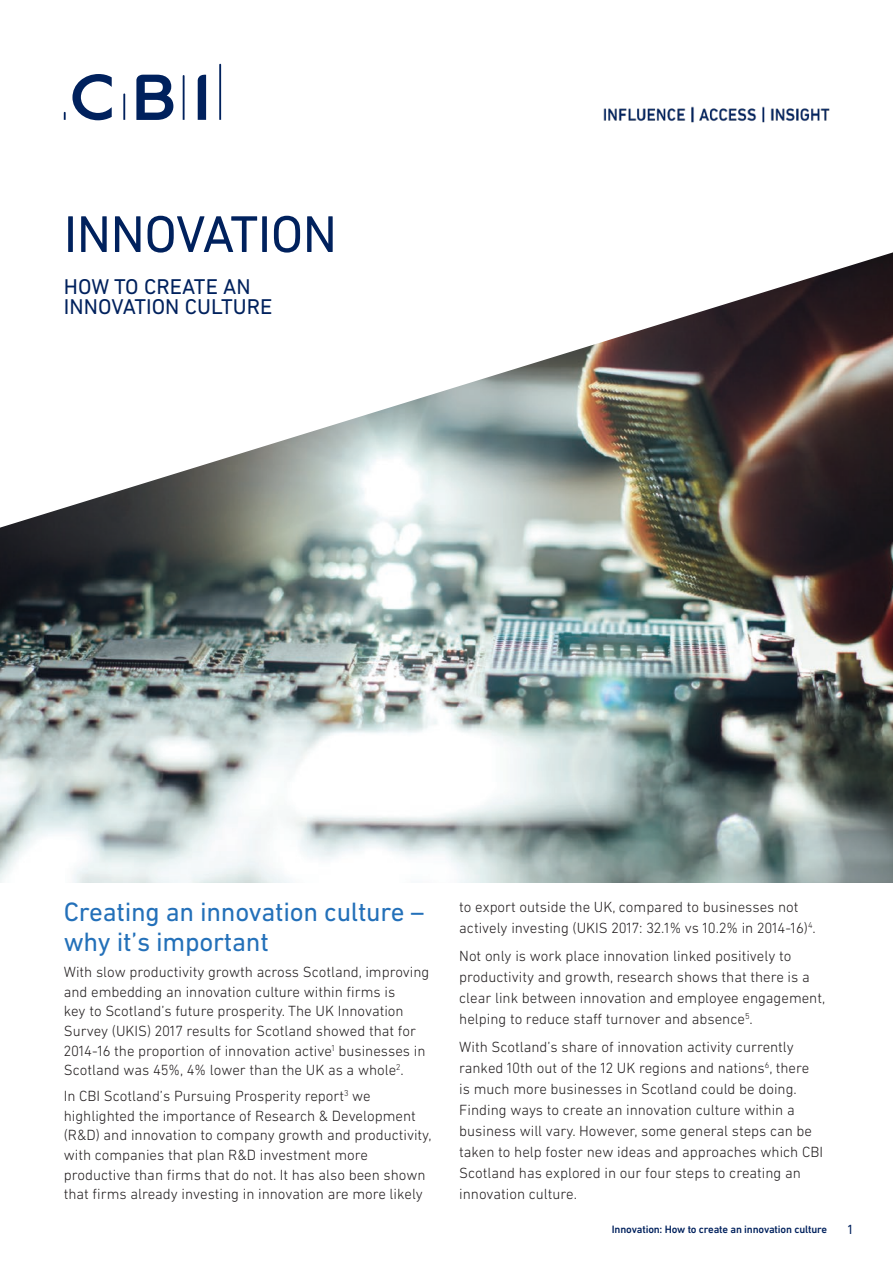
<style>
.page{position:relative;width:893px;height:1263px;background:#fff}
.page>*{position:absolute;margin:0;border:0;box-sizing:border-box;transform-origin:0 0}
.t1{font:52.5px "DIN Next LT Pro";letter-spacing:-.01em;color:#00215d}
.H1_-_chapter_start{font:27px/30.2px "DIN Next LT Pro";letter-spacing:-.01em;color:#2370b9}
.t2{font:21.75px "DIN Next LT Pro";letter-spacing:.005em;color:#00215d}
.BODY{font:300 15px/21.1px "DIN Next LT Pro";color:#231f20}
.t3{font:13.5px "DIN Next LT Pro";color:#00215d}
.t4{font:500 10.8px "DIN Next LT Pro";letter-spacing:-.015em;color:#00215d}
</style>
<div class="page">
<img style="left:0;top:528px;width:893px;height:355px">
<svg style="left:0;top:63px;width:893px;height:465px"></svg>
<svg style="left:198px;top:74px;width:8px;height:46px"></svg>
<svg style="left:72px;top:74px;width:40px;height:46px"></svg>
<svg style="left:136px;top:75px;width:37px;height:45px"></svg>
<svg style="left:219px;top:64px;width:2px;height:56px"></svg>
<svg style="left:183px;top:75px;width:2px;height:45px"></svg>
<svg style="left:123px;top:93px;width:2px;height:27px"></svg>
<svg style="left:64px;top:112px;width:2px;height:8px"></svg>
<img style="left:603px;top:107px;width:226px;height:15px">
<p class="t1" style="left:64px;top:204px;width:275px">INNOVATION</p>
<p class="t2" style="left:64px;top:274px;width:188px">HOW TO CREATE AN</p>
<p class="t2" style="left:64px;top:294px;width:210px">INNOVATION CULTURE</p>
<p class="H1_-_chapter_start" style="left:64px;top:897px;width:362px">Creating an innovation culture – why it’s important</p>
<p class="BODY" style="left:64px;top:962px;width:367px;line-height:19.6px">With slow productivity growth across Scotland, improving and embedding an innovation culture within firms is<br>key to Scotland’s future prosperity. The UK Innovation Survey (UKIS) 2017 results for Scotland showed that for 2014-16 the proportion of innovation active<sup>1</sup> businesses in Scotland was 45%, 4% lower than the UK as a whole<sup>2</sup>.</p>
<p class="BODY" style="left:64px;top:1086px;width:369px;line-height:19.6px">In CBI Scotland’s Pursuing Prosperity report<sup>3</sup> we highlighted the importance of Research &amp; Development (R&amp;D) and innovation to company growth and productivity, with companies that plan R&amp;D investment more productive than firms that do not. It has also been shown that firms already investing in innovation are more likely</p>
<p class="BODY" style="left:459px;top:896px;width:358px">to export outside the UK, compared to businesses not actively investing (UKIS 2017: 32.1% vs 10.2% in 2014-16)<sup>4</sup>.</p>
<p class="BODY" style="left:459px;top:945px;width:368px">Not only is work place innovation linked positively to productivity and growth, research shows that there is a clear link between innovation and employee engagement, helping to reduce staff turnover and absence<sup>5</sup>.</p>
<p class="BODY" style="left:459px;top:1036px;width:365px">With Scotland’s share of innovation activity currently ranked 10th out of the 12 UK regions and nations<sup>6</sup>, there is much more businesses in Scotland could be doing.<br>Finding ways to create an innovation culture within a business will vary. However, some general steps can be taken to help foster new ideas and approaches which CBI Scotland has explored in our four steps to creating an innovation culture.</p>
<p class="t4" style="left:612px;top:1223px;width:217px">Innovation: How to create an innovation culture</p>
<p class="t3" style="left:847px;top:1222px;width:9px">1</p>
</div>
